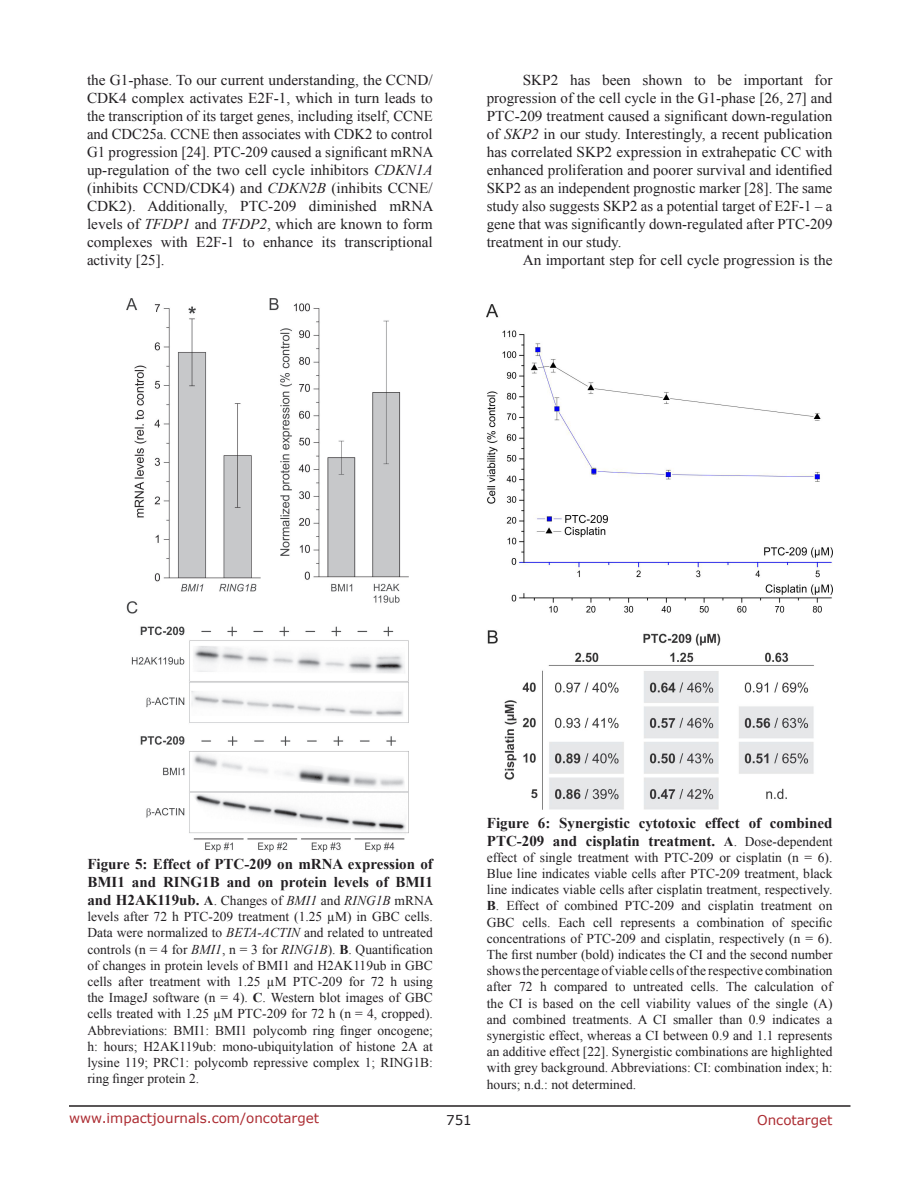
<style>
.page{position:relative;width:918px;height:1188px;background:#fff}
.page>*{position:absolute;margin:0;border:0;box-sizing:border-box;transform-origin:0 0}
.BodyText{font:15px/18px "Times New Roman";color:#221f22;text-align:justify}
.FigureText{font:700 15px/18px "Times New Roman";color:#221f22}
.FigureText-2{font:13.5px/16.2px "Times New Roman";color:#221f22;text-align:justify}
.t1{font:13.5px "Verdana";color:#ac2b31}
.t2{font:13.5px "Verdana";color:#221f22}
.s1{font-style:italic}
.s2{font-weight:700;font-size:15px}
.s3{font-weight:700}
.s4{font-size:13.5px}
.s5{font-weight:400;font-size:13.5px}
</style>
<div class="page">
<hr style="left:69px;top:1105px;width:781px;height:2px;background:#231f20">
<img style="left:487px;top:304px;width:345px;height:506px">
<img style="left:126px;top:299px;width:283px;height:552px">
<p class="BodyText" style="left:87px;top:71px;width:348px">the G1-phase. To our current understanding, the CCND/ CDK4 complex activates E2F-1, which in turn leads to the transcription of its target genes, including itself, CCNE and CDC25a. CCNE then associates with CDK2 to control G1 progression [24]. PTC-209 caused a significant mRNA up-regulation of the two cell cycle inhibitors <span class="s1">CDKN1A </span>(inhibits CCND/CDK4) and <span class="s1">CDKN2B</span> (inhibits CCNE/ CDK2). Additionally, PTC-209 diminished mRNA levels of <span class="s1">TFDP1</span> and <span class="s1">TFDP2</span>, which are known to form complexes with E2F-1 to enhance its transcriptional activity [25].</p>
<p class="BodyText" style="left:487px;top:71px;width:347px;text-indent:36px">SKP2 has been shown to be important for progression of the cell cycle in the G1-phase [26, 27] and PTC-209 treatment caused a significant down-regulation of <span class="s1">SKP2</span> in our study. Interestingly, a recent publication has correlated SKP2 expression in extrahepatic CC with enhanced proliferation and poorer survival and identified SKP2 as an independent prognostic marker [28]. The same study also suggests SKP2 as a potential target of E2F-1 – a gene that was significantly down-regulated after PTC-209 treatment in our study.</p>
<p class="BodyText" style="left:523px;top:251px;width:311px">An important step for cell cycle progression is the</p>
<p class="FigureText" style="left:87px;top:855px;width:347px">Figure 5: Effect of PTC-209 on mRNA expression of<br>BMI1 and RING1B and on protein levels of BMI1</p>
<p class="FigureText-2" style="left:87px;top:892px;width:348px"><span class="s2">and H2AK119ub.</span> <span class="s3">A</span>. Changes of <span class="s1">BMI1</span> and <span class="s1">RING1B</span> mRNA levels after 72 h PTC-209 treatment (1.25 µM) in GBC cells.<br>Data were normalized to <span class="s1">BETA-ACTIN</span> and related to untreated controls (n = 4 for <span class="s1">BMI1</span>, n = 3 for <span class="s1">RING1B</span>). <span class="s3">B</span>. Quantification of changes in protein levels of BMI1 and H2AK119ub in GBC cells after treatment with 1.25 µM PTC-209 for 72 h using the ImageJ software (n = 4). <span class="s3">C</span>. Western blot images of GBC cells treated with 1.25 µM PTC-209 for 72 h (n = 4, cropped).<br>Abbreviations: BMI1: BMI1 polycomb ring finger oncogene; h: hours; H2AK119ub: mono-ubiquitylation of histone 2A at lysine 119; PRC1: polycomb repressive complex 1; RING1B: ring finger protein 2.</p>
<p class="FigureText" style="left:487px;top:813px;width:347px">Figure 6: Synergistic cytotoxic effect of combined<br>PTC-209 and cisplatin treatment. <span class="s4">A</span><span class="s5">. Dose-dependent</span></p>
<p class="FigureText-2" style="left:487px;top:849px;width:347px">effect of single treatment with PTC-209 or cisplatin (n = 6).<br>Blue line indicates viable cells after PTC-209 treatment, black line indicates viable cells after cisplatin treatment, respectively.<br><span class="s3">B</span>. Effect of combined PTC-209 and cisplatin treatment on GBC cells. Each cell represents a combination of specific concentrations of PTC-209 and cisplatin, respectively (n = 6).<br>The first number (bold) indicates the CI and the second number shows the percentage of viable cells of the respective combination after 72 h compared to untreated cells. The calculation of the CI is based on the cell viability values of the single (A) and combined treatments. A CI smaller than 0.9 indicates a synergistic effect, whereas a CI between 0.9 and 1.1 represents an additive effect [22]. Synergistic combinations are highlighted with grey background. Abbreviations: CI: combination index; h: hours; n.d.: not determined.</p>
<p class="t1" style="left:69px;top:1109px;width:252px">www.impactjournals.com/oncotarget</p>
<p class="t2" style="left:446px;top:1111px;width:27px">751</p>
<p class="t1" style="left:757px;top:1111px;width:77px">Oncotarget</p>
</div>
